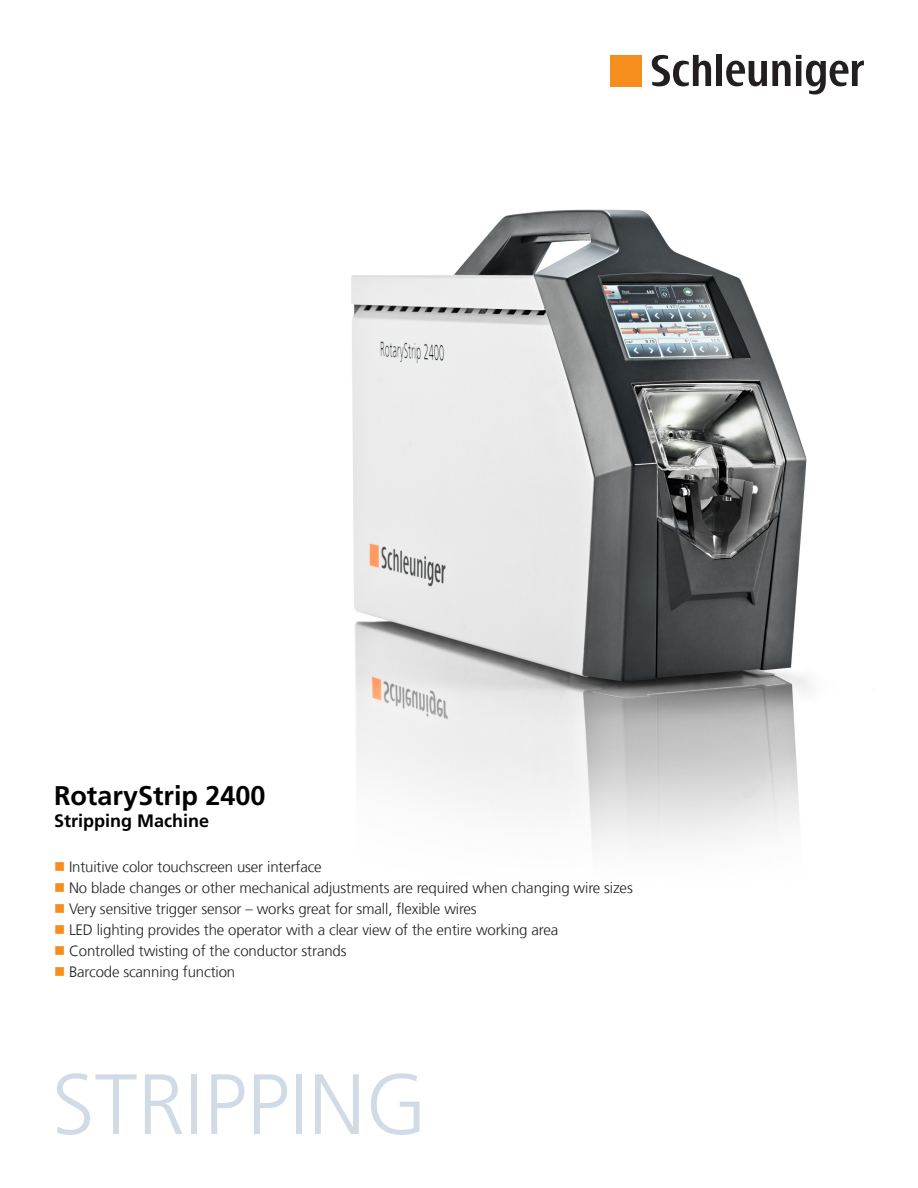
<style>
.page{position:relative;width:918px;height:1188px;background:#fff}
.page>*{position:absolute;margin:0;border:0;box-sizing:border-box;transform-origin:0 0}
.t1{font:300 85.5px "Frutiger LT Com";color:#d1dbe5}
.t2{font:700 27px "Frutiger LT Com";color:#000}
.t3{font:700 18px "Frutiger LT Com";color:#000}
.t4{font:300 15px "Frutiger LT Com";letter-spacing:-.01em;color:#231f20}
.s1{color:#f68e1e}
</style>
<div class="page">
<div style="left:611px;top:55px;width:31px;height:31px;background:#f68e1e"></div>
<div style="left:716px;top:55px;width:6px;height:31px;background:#231f20"></div>
<svg style="left:726px;top:55px;width:138px;height:39px"></svg>
<svg style="left:652px;top:55px;width:59px;height:31px"></svg>
<img style="left:351px;top:209px;width:460px;height:637px">
<p class="t2" style="left:54px;top:780px;width:213px">RotaryStrip 2400</p>
<p class="t3" style="left:54px;top:810px;width:157px">Stripping Machine</p>
<p class="t4" style="left:54px;top:858px;width:269px"><span class="s1">■</span> Intuitive color touchscreen user interface</p>
<p class="t4" style="left:54px;top:879px;width:580px"><span class="s1">■</span> No blade changes or other mechanical adjustments are required when changing wire sizes</p>
<p class="t4" style="left:54px;top:900px;width:424px"><span class="s1">■</span> Very sensitive trigger sensor – works great for small, flexible wires</p>
<p class="t4" style="left:54px;top:921px;width:506px"><span class="s1">■</span> LED lighting provides the operator with a clear view of the entire working area</p>
<p class="t4" style="left:54px;top:942px;width:294px"><span class="s1">■</span> Controlled twisting of the conductor strands</p>
<p class="t4" style="left:54px;top:963px;width:183px"><span class="s1">■</span> Barcode scanning function</p>
<p class="t1" style="left:52px;top:1055px;width:377px">STRIPPING</p>
</div>
